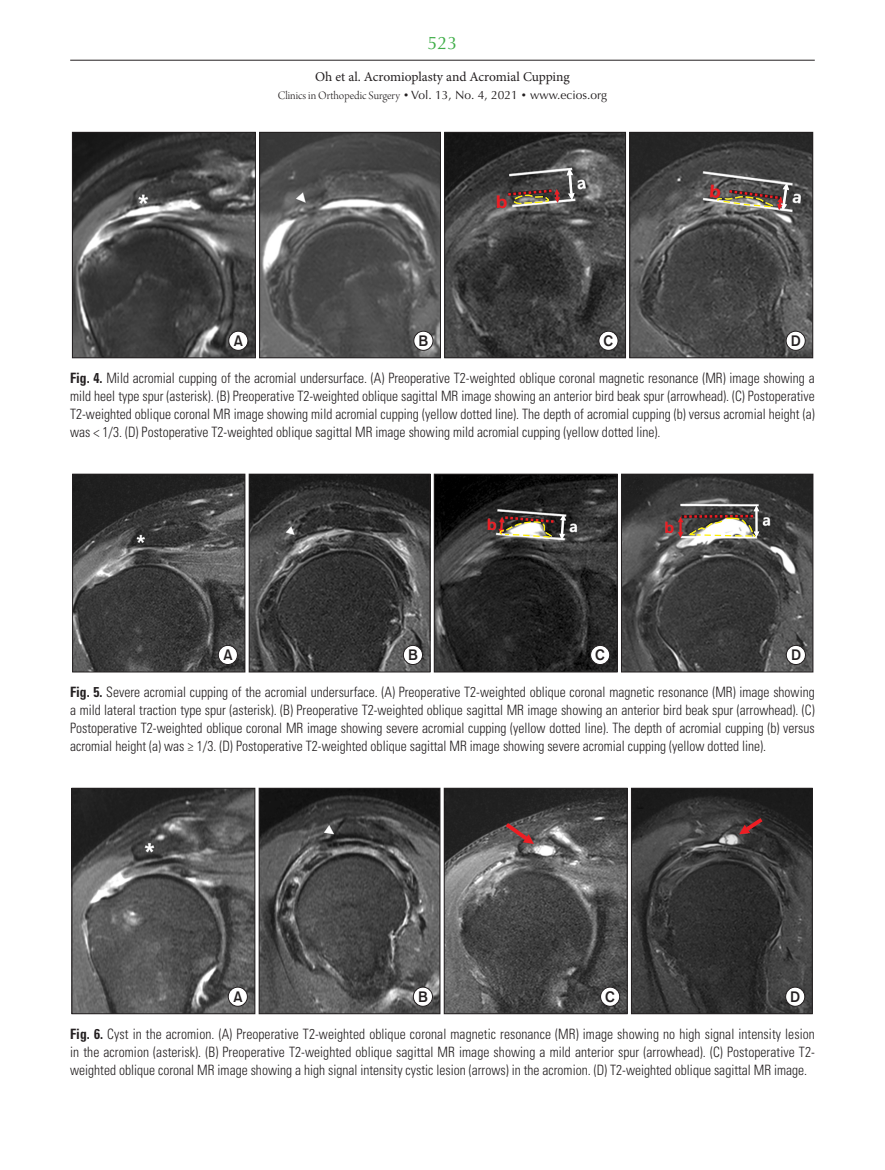
<style>
.page{position:relative;width:885px;height:1170px;background:#fff}
.page>*{position:absolute;margin:0;border:0;box-sizing:border-box;transform-origin:0 0}
.t1{font:18px "Optima LT Std";color:#40ae49}
.t2{font:700 17.55px "Arial";color:#ee1d23;scale:1.1 1}
.t3{font:700 15.9px "Arial";color:#ee1d23}
.t4{font:15px "Gothic 725 BT Bold A";color:#231f20}
.t5{font:300 condensed 14.25px/18px "Univers LT Std";color:#231f20;text-align:justify;scale:.95 1}
.t6{font:13.5px "Minion Pro";letter-spacing:-.005em;color:#231f20}
.t7{font:12px "Optima LT Std";color:#231f20}
.s1{font-family:"Arno Pro Light Display"}
.s2{font-size:9px}
.s3{font-weight:700}
</style>
<div class="page">
<hr style="left:70px;top:60px;width:744px;height:1px;background:#231f20">
<svg style="left:72px;top:473px;width:741px;height:199px;background:#404040"></svg>
<svg style="left:498px;top:514px;width:67px;height:25px"></svg>
<svg style="left:677px;top:505px;width:82px;height:33px"></svg>
<svg style="left:71px;top:787px;width:741px;height:227px;background:#4e4e4e"></svg>
<svg style="left:501px;top:819px;width:33px;height:24px"></svg>
<svg style="left:739px;top:814px;width:27px;height:20px"></svg>
<svg style="left:72px;top:132px;width:741px;height:226px;background:#4e4e4e"></svg>
<svg style="left:504px;top:187px;width:56px;height:18px"></svg>
<svg style="left:566px;top:169px;width:8px;height:31px"></svg>
<svg style="left:710px;top:183px;width:79px;height:27px;background:#7e7368"></svg>
<p class="t1" style="left:427px;top:32px;width:32px">523</p>
<p class="t6" style="left:315px;top:68px;width:256px">Oh et al. Acromioplasty and Acromial Cupping</p>
<p class="t7" style="left:278px;top:88px;width:331px"><span class="s1">Clinics in Orthopedic Surgery</span> <span class="s2">•</span> Vol. 13, No. 4, 2021 <span class="s2">•</span> www.ecios.org</p>
<p class="t2" style="left:495px;top:191px;width:12px">b</p>
<p class="t4" style="left:234px;top:332px;width:11px">A</p>
<p class="t4" style="left:418px;top:332px;width:11px">B</p>
<p class="t4" style="left:603px;top:332px;width:11px">C</p>
<p class="t4" style="left:790px;top:332px;width:12px">D</p>
<p class="t5" style="left:70px;top:368px;width:785px"><span class="s3">Fig. 4.</span> Mild acromial cupping of the acromial undersurface. (A) Preoperative T2-weighted oblique coronal magnetic resonance (MR) image showing a mild heel type spur (asterisk). (B) Preoperative T2-weighted oblique sagittal MR image showing an anterior bird beak spur (arrowhead). (C) Postoperative T2-weighted oblique coronal MR image showing mild acromial cupping (yellow dotted line). The depth of acromial cupping (b) versus acromial height (a) was &lt; 1/3. (D) Postoperative T2-weighted oblique sagittal MR image showing mild acromial cupping (yellow dotted line).</p>
<p class="t3" style="left:486px;top:513px;width:11px">b</p>
<p class="t3" style="left:664px;top:516px;width:11px">b</p>
<p class="t4" style="left:223px;top:646px;width:11px">A</p>
<p class="t4" style="left:408px;top:646px;width:11px">B</p>
<p class="t4" style="left:595px;top:646px;width:11px">C</p>
<p class="t4" style="left:790px;top:646px;width:12px">D</p>
<p class="t5" style="left:70px;top:683px;width:785px"><span class="s3">Fig. 5.</span> Severe acromial cupping of the acromial undersurface. (A) Preoperative T2-weighted oblique coronal magnetic resonance (MR) image showing a mild lateral traction type spur (asterisk). (B) Preoperative T2-weighted oblique sagittal MR image showing an anterior bird beak spur (arrowhead). (C)<br>Postoperative T2-weighted oblique coronal MR image showing severe acromial cupping (yellow dotted line). The depth of acromial cupping (b) versus acromial height (a) was ≥ 1/3. (D) Postoperative T2-weighted oblique sagittal MR image showing severe acromial cupping (yellow dotted line).</p>
<p class="t4" style="left:233px;top:987px;width:11px">A</p>
<p class="t4" style="left:418px;top:987px;width:11px">B</p>
<p class="t4" style="left:605px;top:987px;width:11px">C</p>
<p class="t4" style="left:790px;top:987px;width:12px">D</p>
<p class="t5" style="left:70px;top:1025px;width:785px"><span class="s3">Fig. 6.</span> Cyst in the acromion. (A) Preoperative T2-weighted oblique coronal magnetic resonance (MR) image showing no high signal intensity lesion in the acromion (asterisk). (B) Preoperative T2-weighted oblique sagittal MR image showing a mild anterior spur (arrowhead). (C) Postoperative T2- weighted oblique coronal MR image showing a high signal intensity cystic lesion (arrows) in the acromion. (D) T2-weighted oblique sagittal MR image.</p>
</div>
